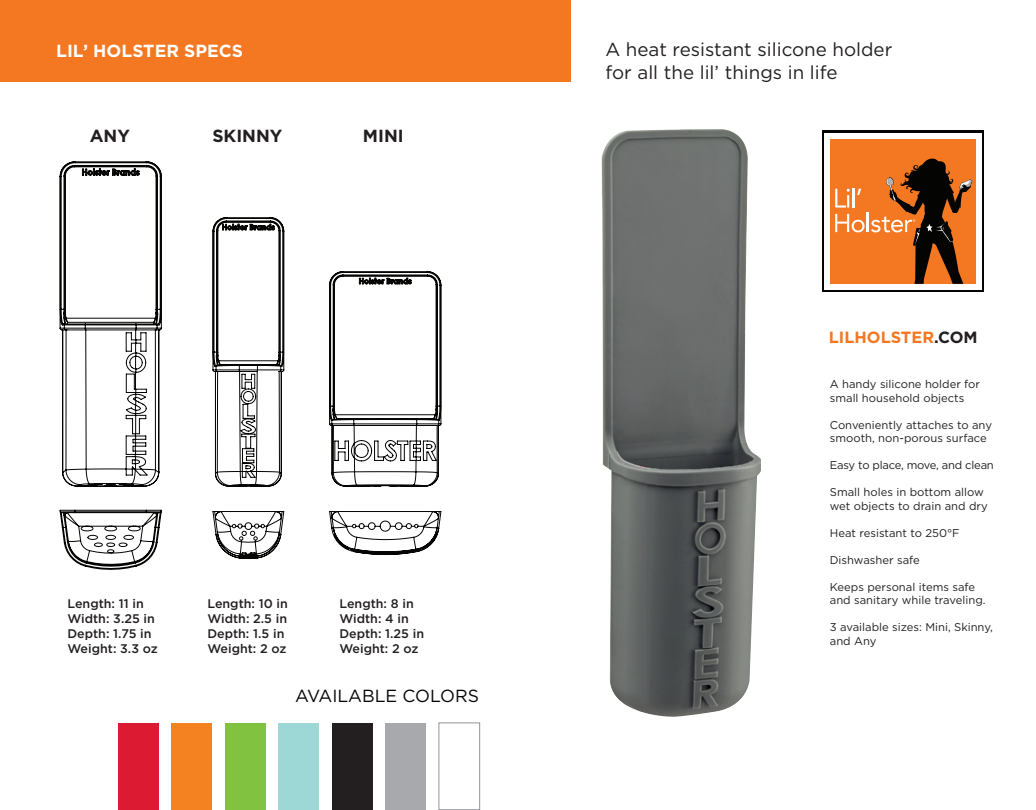
<style>
.page{position:relative;width:1036px;height:810px;background:#fff}
.page>*{position:absolute;margin:0;border:0;box-sizing:border-box;transform-origin:0 0}
.t1{font:18.75px/22.5px "Gotham";color:#231f20}
.t2{font:700 17.5px "Gotham";color:#fff}
.t3{font:17.5px "Gotham";color:#040503}
.t4{font:700 17.5px "Gotham";color:#231f20}
.t5{font:700 16.25px "Gotham";color:#f47721}
.t6{font:500 12.5px/15px "Gotham";color:#231f20}
.t7{font:11.25px/13.5px "Gotham";color:#231f20}
.t8{font:11.25px "Gotham";letter-spacing:-.02em;color:#231f20}
.s1{color:#231f20}
</style>
<div class="page">
<div style="left:278px;top:723px;width:41px;height:87px;background:#9dd8d7"></div>
<div style="left:332px;top:723px;width:40px;height:87px;background:#231f20"></div>
<div style="left:385px;top:723px;width:41px;height:87px;background:#a8a9ad"></div>
<div style="left:438px;top:722px;width:42px;height:88px;border:1px solid #939598"></div>
<div style="left:171px;top:723px;width:41px;height:87px;background:#f58220"></div>
<div style="left:118px;top:723px;width:40px;height:87px;background:#dc1a32"></div>
<div style="left:225px;top:723px;width:40px;height:87px;background:#81c340"></div>
<div style="left:821px;top:131px;width:162px;height:161px;background:linear-gradient(to bottom,#fff,#fff)"></div>
<div style="left:823px;top:133px;width:157px;height:157px;background:#fff"></div>
<div style="left:829px;top:139px;width:145px;height:145px;background:#f47721"></div>
<svg style="left:835px;top:159px;width:137px;height:125px"></svg>
<img style="left:601px;top:129px;width:159px;height:588px">
<div style="left:0;top:0;width:570px;height:82px;background:#f47721"></div>
<svg style="left:59px;top:161px;width:103px;height:326px"></svg>
<svg style="left:59px;top:509px;width:103px;height:61px"></svg>
<svg style="left:212px;top:217px;width:72px;height:270px"></svg>
<svg style="left:212px;top:511px;width:72px;height:49px"></svg>
<svg style="left:329px;top:271px;width:112px;height:216px"></svg>
<svg style="left:329px;top:511px;width:112px;height:44px"></svg>
<h2 class="t2" style="left:56px;top:40px;width:188px">LIL’ HOLSTER SPECS</h2>
<h2 class="t4" style="left:90px;top:126px;width:42px">ANY</h2>
<h2 class="t4" style="left:212px;top:126px;width:72px">SKINNY</h2>
<h2 class="t4" style="left:363px;top:126px;width:42px">MINI</h2>
<p class="t6" style="left:67px;top:595px;width:92px">Length: 11 in<br>Width: 3.25 in<br>Depth: 1.75 in<br>Weight: 3.3 oz</p>
<p class="t6" style="left:207px;top:595px;width:82px">Length: 10 in<br>Width: 2.5 in<br>Depth: 1.5 in<br>Weight: 2 oz</p>
<p class="t6" style="left:339px;top:595px;width:86px">Length: 8 in<br>Width: 4 in<br>Depth: 1.25 in<br>Weight: 2 oz</p>
<h2 class="t3" style="left:295px;top:686px;width:185px">AVAILABLE COLORS</h2>
<h1 class="t1" style="left:605px;top:38px;width:288px">A heat resistant silicone holder for all the lil’ things in life</h1>
<h3 class="t5" style="left:828px;top:327px;width:150px">LILHOLSTER<span class="s1">.COM</span></h3>
<p class="t7" style="left:829px;top:377px;width:152px">A handy silicone holder for small household objects</p>
<p class="t7" style="left:829px;top:418px;width:164px">Conveniently attaches to any smooth, non-porous surface</p>
<p class="t8" style="left:829px;top:459px;width:165px">Easy to place, move, and clean</p>
<p class="t7" style="left:829px;top:485px;width:159px">Small holes in bottom allow wet objects to drain and dry</p>
<p class="t7" style="left:829px;top:526px;width:131px">Heat resistant to 250°F</p>
<p class="t7" style="left:829px;top:553px;width:92px">Dishwasher safe</p>
<p class="t7" style="left:829px;top:580px;width:157px">Keeps personal items safe and sanitary while traveling.</p>
<p class="t7" style="left:829px;top:620px;width:164px">3 available sizes: Mini, Skinny, and Any</p>
</div>
